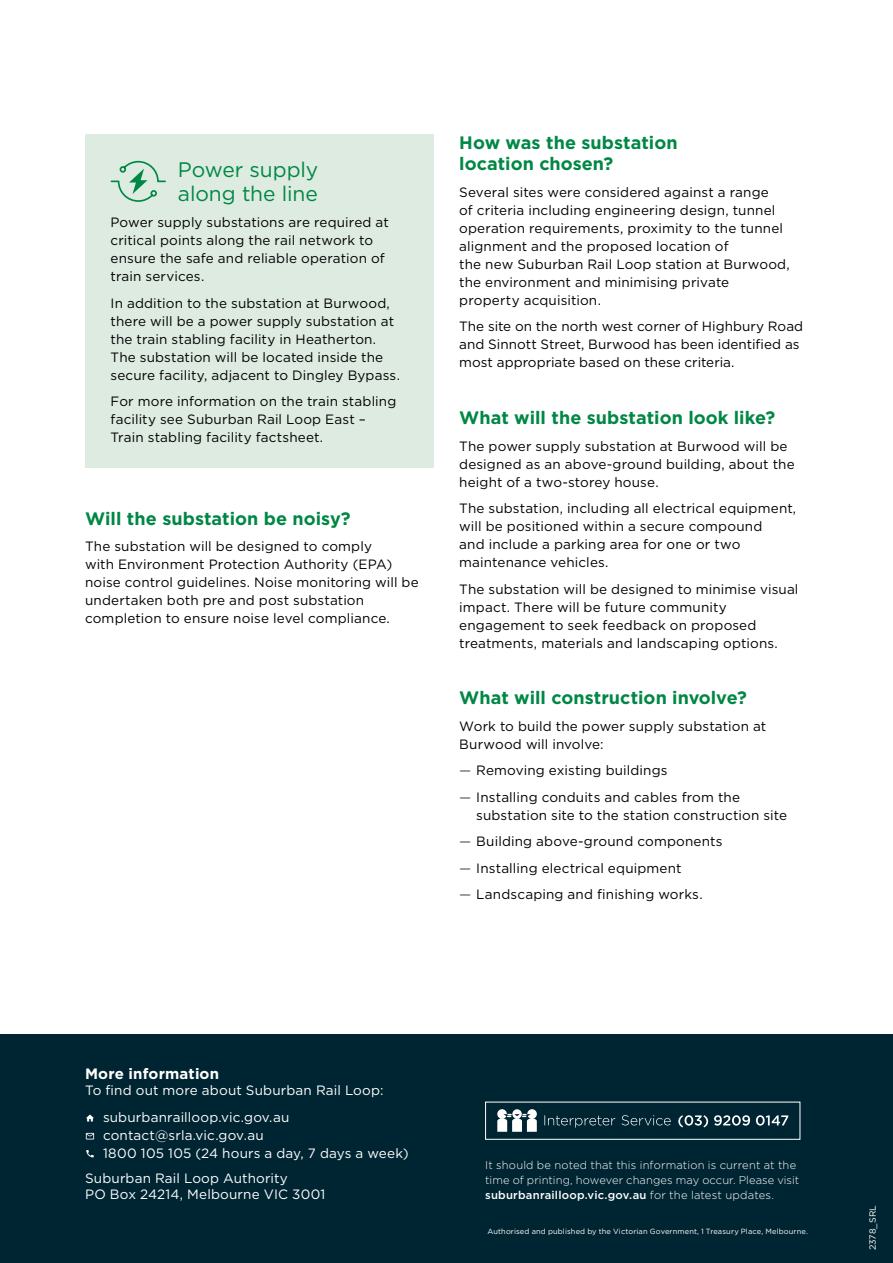
<style>
.page{position:relative;width:893px;height:1263px;background:#fff}
.page>*{position:absolute;margin:0;border:0;box-sizing:border-box;transform-origin:0 0}
.t1{font:21px/24px "Gotham";letter-spacing:-.005em;color:#008745}
.t2{font:700 18px/21px "Gotham";color:#008745}
.t3{font:700 15px "Gotham";letter-spacing:.01em;color:#fff}
.t4{font:13.5px/18px "Gotham";letter-spacing:.01em;color:#000}
.t5{font:13.5px/26.5px "Gotham";letter-spacing:.01em;color:#fff}
.t6{font:300 11.25px/15px "Gotham";letter-spacing:.01em;color:#fff}
.t7{font:9px "Gotham";color:#fff}
.t8{font:7.5px "Gotham";letter-spacing:.015em;color:#fff}
.s1{font-weight:300}
.s2{font-weight:500}
</style>
<div class="page">
<div style="left:0;top:1034px;width:893px;height:229px;background:#002532"></div>
<svg style="left:86px;top:1114px;width:8px;height:7px"></svg>
<svg style="left:86px;top:1133px;width:8px;height:6px"></svg>
<svg style="left:86px;top:1150px;width:8px;height:7px"></svg>
<div style="left:485px;top:1102px;width:315px;height:38px;border:1px solid #fff"></div>
<svg style="left:497px;top:1109px;width:40px;height:23px"></svg>
<svg style="left:622px;top:1115px;width:49px;height:10px"></svg>
<svg style="left:544px;top:1115px;width:71px;height:12px"></svg>
<svg style="left:678px;top:1115px;width:30px;height:12px"></svg>
<svg style="left:714px;top:1115px;width:36px;height:10px"></svg>
<svg style="left:756px;top:1115px;width:32px;height:10px"></svg>
<div style="left:85px;top:135px;width:349px;height:333px;background:#ddebe1"></div>
<svg style="left:110px;top:160px;width:56px;height:42px"></svg>
<h1 class="t1" style="left:178px;top:157px;width:142px">Power supply along the line</h1>
<p class="t4" style="left:111px;top:213px;width:280px">Power supply substations are required at critical points along the rail network to ensure the safe and reliable operation of train services.</p>
<p class="t4" style="left:111px;top:294px;width:291px">In addition to the substation at Burwood, there will be a power supply substation at the train stabling facility in Heatherton.<br>The substation will be located inside the secure facility, adjacent to Dingley Bypass.</p>
<p class="t4" style="left:111px;top:392px;width:287px">For more information on the train stabling facility see Suburban Rail Loop East –<br>Train stabling facility factsheet.</p>
<h2 class="t2" style="left:85px;top:508px;width:267px">Will the substation be noisy?</h2>
<p class="t4" style="left:85px;top:537px;width:335px">The substation will be designed to comply<br>with Environment Protection Authority (EPA) noise control guidelines. Noise monitoring will be undertaken both pre and post substation completion to ensure noise level compliance.</p>
<h2 class="t2" style="left:459px;top:132px;width:220px">How was the substation location chosen?</h2>
<p class="t4" style="left:459px;top:182px;width:332px">Several sites were considered against a range<br>of criteria including engineering design, tunnel operation requirements, proximity to the tunnel alignment and the proposed location of<br>the new Suburban Rail Loop station at Burwood, the environment and minimising private property acquisition.</p>
<p class="t4" style="left:459px;top:317px;width:345px">The site on the north west corner of Highbury Road and Sinnott Street, Burwood has been identified as most appropriate based on these criteria.</p>
<h2 class="t2" style="left:459px;top:407px;width:317px">What will the substation look like?</h2>
<p class="t4" style="left:459px;top:436px;width:337px">The power supply substation at Burwood will be designed as an above-ground building, about the height of a two-storey house.</p>
<p class="t4" style="left:459px;top:499px;width:338px">The substation, including all electrical equipment, will be positioned within a secure compound<br>and include a parking area for one or two maintenance vehicles.</p>
<p class="t4" style="left:459px;top:579px;width:341px">The substation will be designed to minimise visual impact. There will be future community engagement to seek feedback on proposed treatments, materials and landscaping options.</p>
<h2 class="t2" style="left:459px;top:687px;width:289px">What will construction involve?</h2>
<p class="t4" style="left:459px;top:717px;width:309px">Work to build the power supply substation at<br>Burwood will involve:</p>
<p class="t4" style="left:459px;top:761px;width:210px"><span class="s1">—</span> Removing existing buildings</p>
<p class="t4" style="left:476px;top:788px;width:312px;text-indent:-17px"><span class="s1">—</span> Installing conduits and cables from the substation site to the station construction site</p>
<p class="t4" style="left:459px;top:832px;width:265px"><span class="s1">—</span> Building above-ground components</p>
<p class="t4" style="left:459px;top:859px;width:224px"><span class="s1">—</span> Installing electrical equipment</p>
<p class="t4" style="left:459px;top:885px;width:245px"><span class="s1">—</span> Landscaping and finishing works.</p>
<p class="t3" style="left:85px;top:1063px;width:136px">More information</p>
<p class="t5" style="left:103px;top:1077px;width:282px;text-indent:-18px">To find out more about Suburban Rail Loop: suburbanrailloop.vic.gov.au</p>
<p class="t5" style="left:103px;top:1125px;width:307px;line-height:18px">contact@srla.vic.gov.au<br>1800 105 105 (24 hours a day, 7 days a week)</p>
<p class="t5" style="left:85px;top:1169px;width:242px;line-height:16.5px">Suburban Rail Loop Authority<br>PO Box 24214, Melbourne VIC 3001</p>
<p class="t6" style="left:485px;top:1157px;width:316px">It should be noted that this information is current at the time of printing, however changes may occur. Please visit <span class="s2">suburbanrailloop.vic.gov.au</span> for the latest updates.</p>
<p class="t8" style="left:487px;top:1226px;width:322px">Authorised and published by the Victorian Government, 1 Treasury Place, Melbourne.</p>
<p class="t7" style="left:867px;top:1250px;width:46px;rotate:-90deg">2378_SRL</p>
</div>
